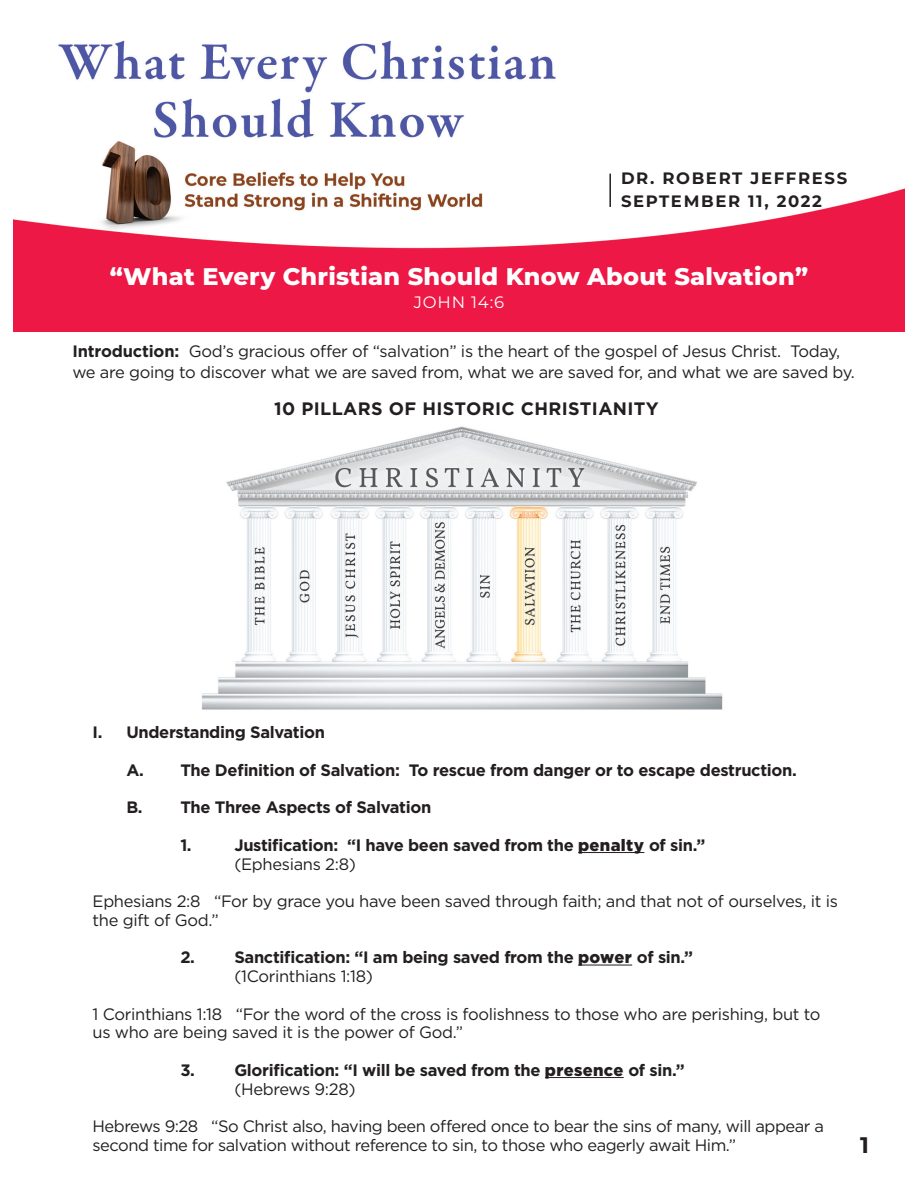
<style>
.page{position:relative;width:918px;height:1188px;background:#fff}
.page>*{position:absolute;margin:0;border:0;box-sizing:border-box;transform-origin:0 0}
.What_s_Happening_Bod{font:800 24px "Montserrat";letter-spacing:.01em;color:#fff}
.t1{font:700 22.5px "Montserrat";color:#231f20}
.t2{font:700 18px "Gotham";letter-spacing:.02em;color:#231f20}
.t3{font:16.5px/18.8px "Gotham";letter-spacing:-.02em;color:#231f20}
.t4{font:700 16.5px "Gotham";letter-spacing:-.02em;color:#231f20}
.t5{font:700 16.5px "Montserrat";letter-spacing:.1em;color:#231f20}
.What_s_Happening_Bod-2{font:16.5px "Montserrat";letter-spacing:.05em;color:#fff}
.s1{font-weight:700}
.s2{font-weight:900}
</style>
<div class="page">
<hr style="left:578px;top:852px;width:66px;height:1px;background:#231f20">
<hr style="left:578px;top:965px;width:54px;height:1px;background:#231f20">
<hr style="left:545px;top:1077px;width:79px;height:1px;background:#231f20">
<img style="left:14px;top:40px;width:890px;height:292px">
<hr style="left:609px;top:174px;width:2px;height:33px;background:#231f20">
<img style="left:201px;top:426px;width:522px;height:284px">
<p class="t5" style="left:621px;top:166px;width:228px">DR. ROBERT JEFFRESS</p>
<p class="t5" style="left:621px;top:189px;width:202px">SEPTEMBER 11, 2022</p>
<p class="What_s_Happening_Bod" style="left:110px;top:258px;width:700px">“What Every Christian Should Know About Salvation”</p>
<p class="What_s_Happening_Bod-2" style="left:414px;top:291px;width:92px">JOHN 14:6</p>
<p class="t3" style="left:72px;top:340px;width:784px;line-height:21px"><span class="s1">Introduction:</span> God’s gracious offer of “salvation” is the heart of the gospel of Jesus Christ. Today, we are going to discover what we are saved from, what we are saved for, and what we are saved by.</p>
<p class="t2" style="left:274px;top:397px;width:386px">10 PILLARS OF HISTORIC CHRISTIANITY</p>
<p class="t4" style="left:93px;top:722px;width:234px">I. Understanding Salvation</p>
<p class="t4" style="left:126px;top:759px;width:672px">A. The Definition of Salvation: To rescue from danger or to escape destruction.</p>
<p class="t4" style="left:126px;top:797px;width:306px">B. The Three Aspects of Salvation</p>
<p class="t4" style="left:180px;top:834px;width:13px">1.</p>
<p class="t4" style="left:234px;top:834px;width:473px">Justification: “I have been saved from the <span class="s2">penalty</span> of sin.”</p>
<p class="t3" style="left:234px;top:854px;width:123px">(Ephesians 2:8)</p>
<p class="t3" style="left:93px;top:892px;width:747px">Ephesians 2:8 “For by grace you have been saved through faith; and that not of ourselves, it is the gift of God.”</p>
<p class="t4" style="left:180px;top:947px;width:514px">2. Sanctification: “I am being saved from the <span class="s2">power</span> of sin.”</p>
<p class="t3" style="left:234px;top:967px;width:140px">(1Corinthians 1:18)</p>
<p class="t3" style="left:93px;top:1004px;width:729px">1 Corinthians 1:18 “For the word of the cross is foolishness to those who are perishing, but to us who are being saved it is the power of God.”</p>
<p class="t4" style="left:180px;top:1059px;width:506px">3. Glorification: “I will be saved from the <span class="s2">presence</span> of sin.”</p>
<p class="t3" style="left:234px;top:1079px;width:123px">(Hebrews 9:28)</p>
<p class="t3" style="left:93px;top:1117px;width:733px">Hebrews 9:28 “So Christ also, having been offered once to bear the sins of many, will appear a second time for salvation without reference to sin, to those who eagerly await Him.”</p>
<p class="t1" style="left:860px;top:1128px;width:10px">1</p>
</div>
